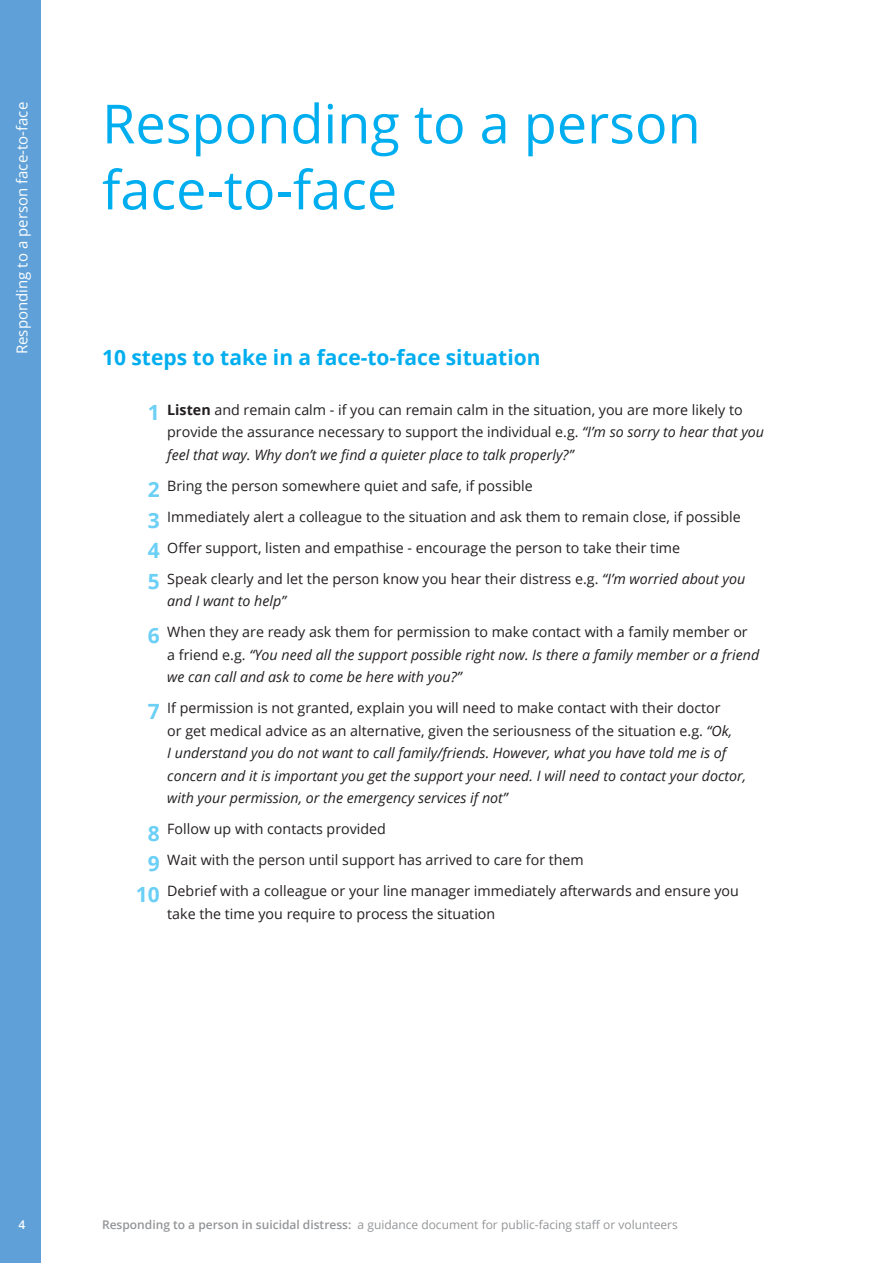
<style>
.page{position:relative;width:893px;height:1263px;background:#fff}
.page>*{position:absolute;margin:0;border:0;box-sizing:border-box;transform-origin:0 0}
._01__Section_head{font:54px/66px "Open Sans";color:#00aeef}
._03__Body_Text{font:700 21px "Open Sans";color:#00aeef}
._00__Contents_Head{font:700 21px "Open Sans";color:#6bcff6}
._02__Section_Head_Bo{font:15px "Open Sans";color:#fff}
._00__Contents_Head-2{font:14.25px/22.5px "Open Sans";color:#231f20}
._00__Contents_Head-3{font:italic 14.25px/22.5px "Open Sans";color:#231f20}
._03__Bullets{font:12px "Open Sans";color:#939598}
._03__Bullets-2{font:600 12px "Open Sans";color:#fff}
.s1{font-weight:700}
.s2{font-style:italic}
.s3{font-style:normal}
.s4{font-weight:600}
</style>
<div class="page">
<div style="left:0;top:0;width:40px;height:1263px;background:#5ea0d7"></div>
<p class="_02__Section_Head_Bo" style="left:12px;top:354px;width:254px;rotate:-90deg">Responding to a person face-to-face</p>
<p class="_01__Section_head" style="left:102px;top:89px;width:600px">Responding to a person face-to-face</p>
<p class="_03__Body_Text" style="left:102px;top:342px;width:440px">10 steps to take in a face-to-face situation</p>
<p class="_00__Contents_Head-2" style="left:167px;top:398px;width:598px"><span class="s1">Listen</span> and remain calm - if you can remain calm in the situation, you are more likely to provide the assurance necessary to support the individual e.g. <span class="s2">“I’m so sorry to hear that you feel that way. Why don’t we find a quieter place to talk properly?”</span></p>
<p class="_00__Contents_Head-2" style="left:167px;top:474px;width:367px">Bring the person somewhere quiet and safe, if possible</p>
<p class="_00__Contents_Head-2" style="left:167px;top:505px;width:575px">Immediately alert a colleague to the situation and ask them to remain close, if possible</p>
<p class="_00__Contents_Head-2" style="left:167px;top:536px;width:514px">Offer support, listen and empathise - encourage the person to take their time</p>
<p class="_00__Contents_Head-2" style="left:167px;top:567px;width:579px">Speak clearly and let the person know you hear their distress e.g. <span class="s2">“I’m worried about you and I want to help”</span></p>
<p class="_00__Contents_Head-3" style="left:167px;top:621px;width:593px"><span class="s3">When they are ready ask them for permission to make contact with a family member or a friend e.g.</span> “You need all the support possible right now. Is there a family member or a friend we can call and ask to come be here with you?”</p>
<p class="_00__Contents_Head-3" style="left:167px;top:697px;width:580px"><span class="s3">If permission is not granted, explain you will need to make contact with their doctor<br>or get medical advice as an alternative, given the seriousness of the situation e.g.</span> “Ok,<br>I understand you do not want to call family/friends. However, what you have told me is of concern and it is important you get the support your need. I will need to contact your doctor, with your permission, or the emergency services if not”</p>
<p class="_00__Contents_Head-2" style="left:167px;top:818px;width:220px">Follow up with contacts provided</p>
<p class="_00__Contents_Head-2" style="left:167px;top:849px;width:418px">Wait with the person until support has arrived to care for them</p>
<p class="_00__Contents_Head-2" style="left:167px;top:880px;width:573px">Debrief with a colleague or your line manager immediately afterwards and ensure you take the time you require to process the situation</p>
<p class="_00__Contents_Head" style="left:148px;top:398px;width:13px">1</p>
<p class="_00__Contents_Head" style="left:148px;top:474px;width:13px">2</p>
<p class="_00__Contents_Head" style="left:148px;top:505px;width:13px">3</p>
<p class="_00__Contents_Head" style="left:148px;top:536px;width:13px">4</p>
<p class="_00__Contents_Head" style="left:148px;top:567px;width:13px">5</p>
<p class="_00__Contents_Head" style="left:148px;top:620px;width:13px">6</p>
<p class="_00__Contents_Head" style="left:148px;top:696px;width:13px">7</p>
<p class="_00__Contents_Head" style="left:148px;top:818px;width:13px">8</p>
<p class="_00__Contents_Head" style="left:148px;top:849px;width:13px">9</p>
<p class="_00__Contents_Head" style="left:136px;top:880px;width:25px">10</p>
<p class="_03__Bullets-2" style="left:18px;top:1216px;width:8px">4</p>
<p class="_03__Bullets" style="left:102px;top:1216px;width:577px"><span class="s4">Responding to a person in suicidal distress:</span> a guidance document for public-facing staff or volunteers</p>
</div>
